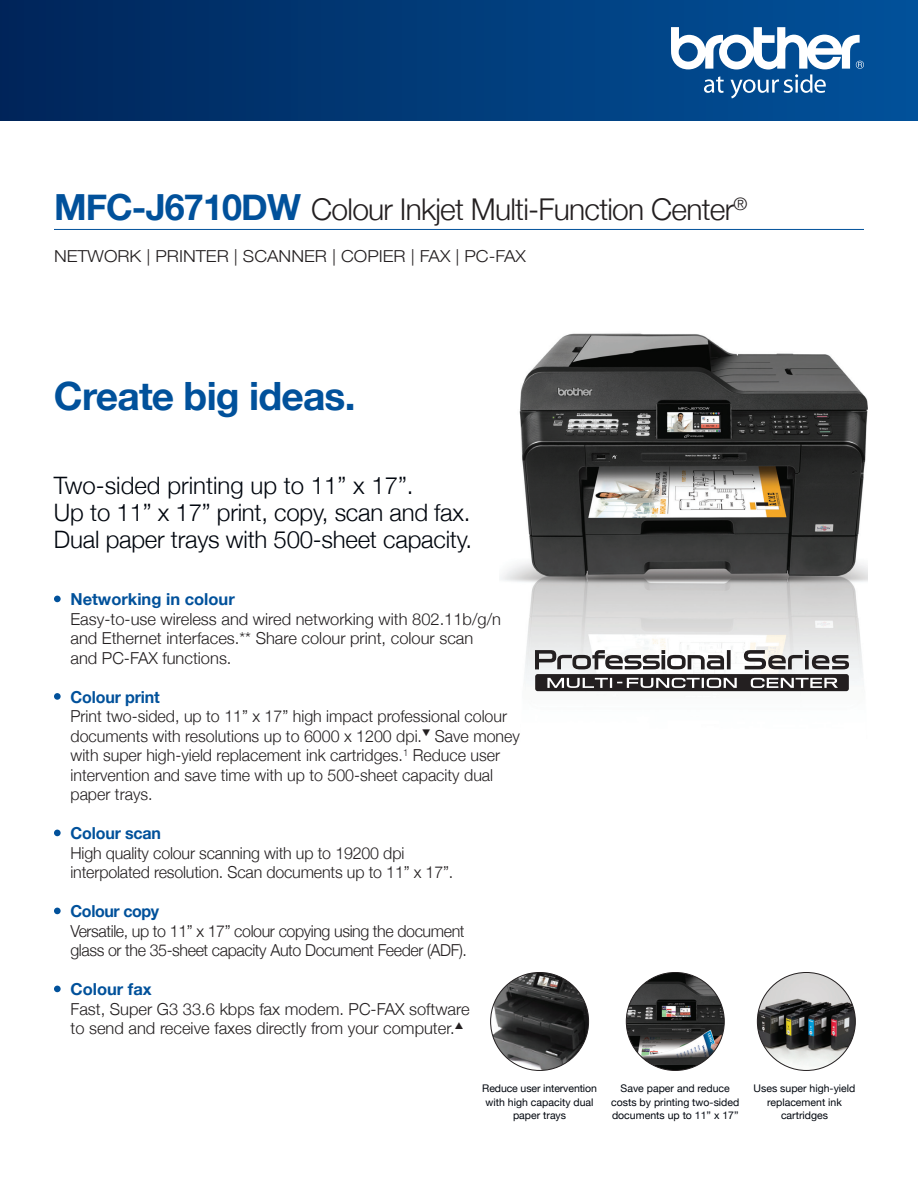
<style>
.page{position:relative;width:918px;height:1188px;background:#fff}
.page>*{position:absolute;margin:0;border:0;box-sizing:border-box;transform-origin:0 0}
.t1{font:700 39px "Helvetica Neue";letter-spacing:-.02em;color:#01519b}
.t2{font:300 30px "Helvetica Neue";letter-spacing:-.025em;color:#231f20}
.t3{font:300 24px/27px "Helvetica Neue";letter-spacing:-.01em;color:#01060e}
.t4{font:300 16.5px/19.5px "Helvetica Neue";color:#231f20}
.t5{font:300 16.5px/19.5px "Helvetica Neue";letter-spacing:-.025em;color:#231f20}
.t6{font:700 16.5px "Helvetica Neue";letter-spacing:-.01em;color:#01519b}
.t7{font:300 16.5px "Helvetica Neue";color:#231f20;scale:1.1 1}
.t8{font:10.5px/13.5px "Helvetica Neue";color:#01060e;text-align:center}
.s1{font-weight:700;font-size:36px;color:#01519b}
</style>
<div class="page">
<img style="left:500px;top:333px;width:367px;height:359px">
<hr style="left:54px;top:229px;width:810px;height:1px;background:#01519b">
<img style="left:626px;top:972px;width:98px;height:98px;border-radius:49px">
<img style="left:491px;top:972px;width:98px;height:98px;border-radius:49px">
<img style="left:757px;top:972px;width:98px;height:98px;border-radius:49px">
<div style="left:54px;top:596px;width:7px;height:6px;background:#01519b;border-radius:50%"></div>
<div style="left:54px;top:693px;width:7px;height:7px;background:#01519b;border-radius:50%"></div>
<div style="left:54px;top:830px;width:7px;height:6px;background:#01519b;border-radius:50%"></div>
<div style="left:54px;top:908px;width:7px;height:6px;background:#01519b;border-radius:50%"></div>
<div style="left:54px;top:986px;width:7px;height:6px;background:#01519b;border-radius:50%"></div>
<div style="left:0;top:0;width:918px;height:121px;background:linear-gradient(to right,#00255a,#01529b)"></div>
<svg style="left:671px;top:27px;width:193px;height:71px"></svg>
<div style="left:535px;top:674px;width:314px;height:17px;background:#231f20;border-radius:3px"></div>
<svg style="left:547px;top:678px;width:291px;height:10px"></svg>
<svg style="left:535px;top:650px;width:314px;height:19px"></svg>
<h2 class="t2" style="left:54px;top:191px;width:695px"><span class="s1">MFC-J6710DW</span> Colour Inkjet Multi-Function Center<sup>®</sup></h2>
<p class="t7" style="left:54px;top:246px;width:431px">NETWORK | PRINTER | SCANNER | COPIER | FAX | PC-FAX</p>
<h1 class="t1" style="left:54px;top:372px;width:303px">Create big ideas.</h1>
<h3 class="t3" style="left:54px;top:472px;width:420px">Two-sided printing up to 11” x 17”.<br>Up to 11” x 17” print, copy, scan and fax.<br>Dual paper trays with 500-sheet capacity.</h3>
<p class="t6" style="left:70px;top:589px;width:166px">Networking in colour</p>
<p class="t4" style="left:70px;top:609px;width:432px">Easy-to-use wireless and wired networking with 802.11b/g/n and Ethernet interfaces.** Share colour print, colour scan and PC-FAX functions.</p>
<p class="t6" style="left:70px;top:687px;width:91px">Colour print</p>
<p class="t4" style="left:70px;top:706px;width:451px">Print two-sided, up to 11” x 17” high impact professional colour documents with resolutions up to 6000 x 1200 dpi.▼ Save money with super high-yield replacement ink cartridges.<sup>1</sup> Reduce user intervention and save time with up to 500-sheet capacity dual paper trays.</p>
<p class="t6" style="left:70px;top:823px;width:92px">Colour scan</p>
<p class="t4" style="left:70px;top:843px;width:384px">High quality colour scanning with up to 19200 dpi interpolated resolution. Scan documents up to 11” x 17”.</p>
<p class="t6" style="left:70px;top:901px;width:90px">Colour copy</p>
<p class="t5" style="left:70px;top:921px;width:398px">Versatile, up to 11” x 17” colour copying using the document glass or the 35-sheet capacity Auto Document Feeder (ADF).</p>
<p class="t6" style="left:70px;top:979px;width:83px">Colour fax</p>
<p class="t4" style="left:70px;top:999px;width:401px">Fast, Super G3 33.6 kbps fax modem. PC-FAX software to send and receive faxes directly from your computer.▲</p>
<p class="t8" style="left:611px;top:1082px;width:130px">Save paper and reduce costs by printing two-sided documents up to 11” x 17”</p>
<p class="t8" style="left:482px;top:1082px;width:116px">Reduce user intervention with high capacity dual paper trays</p>
<p class="t8" style="left:754px;top:1082px;width:103px">Uses super high-yield replacement ink cartridges</p>
</div>
